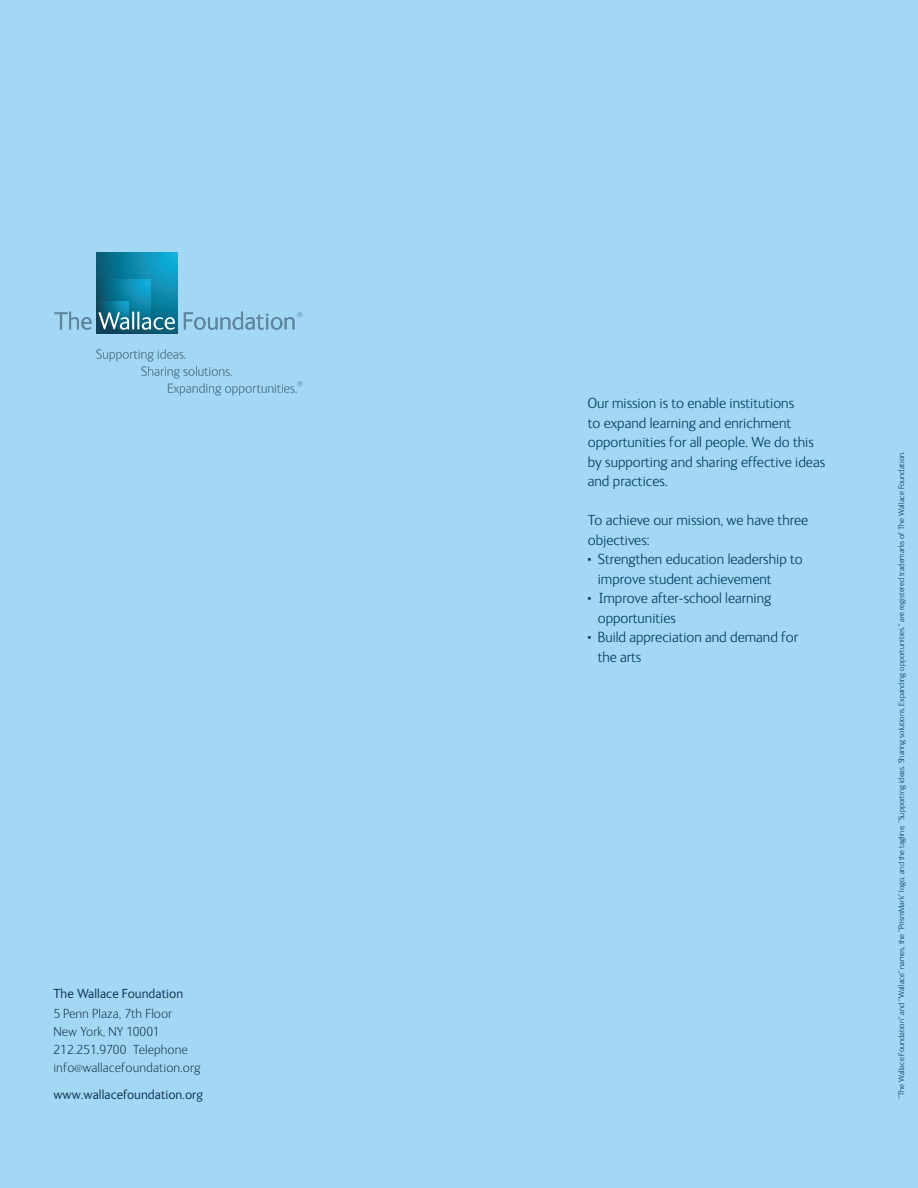
<style>
.page{position:relative;width:918px;height:1188px;background:#a3d8f4}
.page>*{position:absolute;margin:0;border:0;box-sizing:border-box;transform-origin:0 0}
.t1{font:300 15px/19.5px "FS Ingrid";color:#003a62}
.t2{font:13.5px/20.2px "FS Ingrid";letter-spacing:.005em;color:#003a62}
.t3{font:300 13.5px/18px "FS Ingrid";letter-spacing:.005em;color:#003a62}
.t4{font:300 8.25px "FS Ingrid";color:#003a62}
.s1{font-weight:300}
.s2{font-size:10.5px}
</style>
<div class="page">
<svg style="left:55px;top:312px;width:37px;height:18px"></svg>
<svg style="left:96px;top:252px;width:82px;height:81px;background:#0c85a7"></svg>
<svg style="left:96px;top:280px;width:54px;height:53px"></svg>
<svg style="left:96px;top:302px;width:32px;height:31px"></svg>
<svg style="left:98px;top:312px;width:77px;height:18px"></svg>
<svg style="left:184px;top:312px;width:119px;height:18px"></svg>
<svg style="left:96px;top:349px;width:207px;height:47px"></svg>
<p class="t2" style="left:53px;top:983px;width:131px">The Wallace Foundation<br><span class="s1">5 Penn Plaza, 7th Floor</span></p>
<p class="t3" style="left:53px;top:1023px;width:148px">New York, NY 10001<br>212.251.9700 Telephone info<span class="s2">@</span>wallacefoundation.org</p>
<p class="t2" style="left:53px;top:1084px;width:151px">www.wallacefoundation.org</p>
<p class="t1" style="left:588px;top:394px;width:239px">Our mission is to enable institutions<br>to expand learning and enrichment opportunities for all people. We do this by supporting and sharing effective ideas and practices.</p>
<p class="t1" style="left:588px;top:511px;width:222px">To achieve our mission, we have three</p>
<p class="t1" style="left:588px;top:530px;width:63px">objectives:</p>
<p class="t1" style="left:598px;top:550px;width:206px">Strengthen education leadership to</p>
<p class="t1" style="left:598px;top:569px;width:175px">improve student achievement</p>
<p class="t1" style="left:599px;top:589px;width:174px">Improve after-school learning</p>
<p class="t1" style="left:598px;top:608px;width:80px">opportunities</p>
<p class="t1" style="left:598px;top:628px;width:202px">Build appreciation and demand for</p>
<p class="t1" style="left:598px;top:647px;width:45px">the arts</p>
<p class="t4" style="left:897px;top:1099px;width:649px;rotate:-90deg">“The Wallace Foundation” and “Wallace” names, the “PrismMark” logo, and the tagline, “Supporting ideas. Sharing solutions. Expanding opportunities.” are registered trademarks of The Wallace Foundation.</p>
</div>
